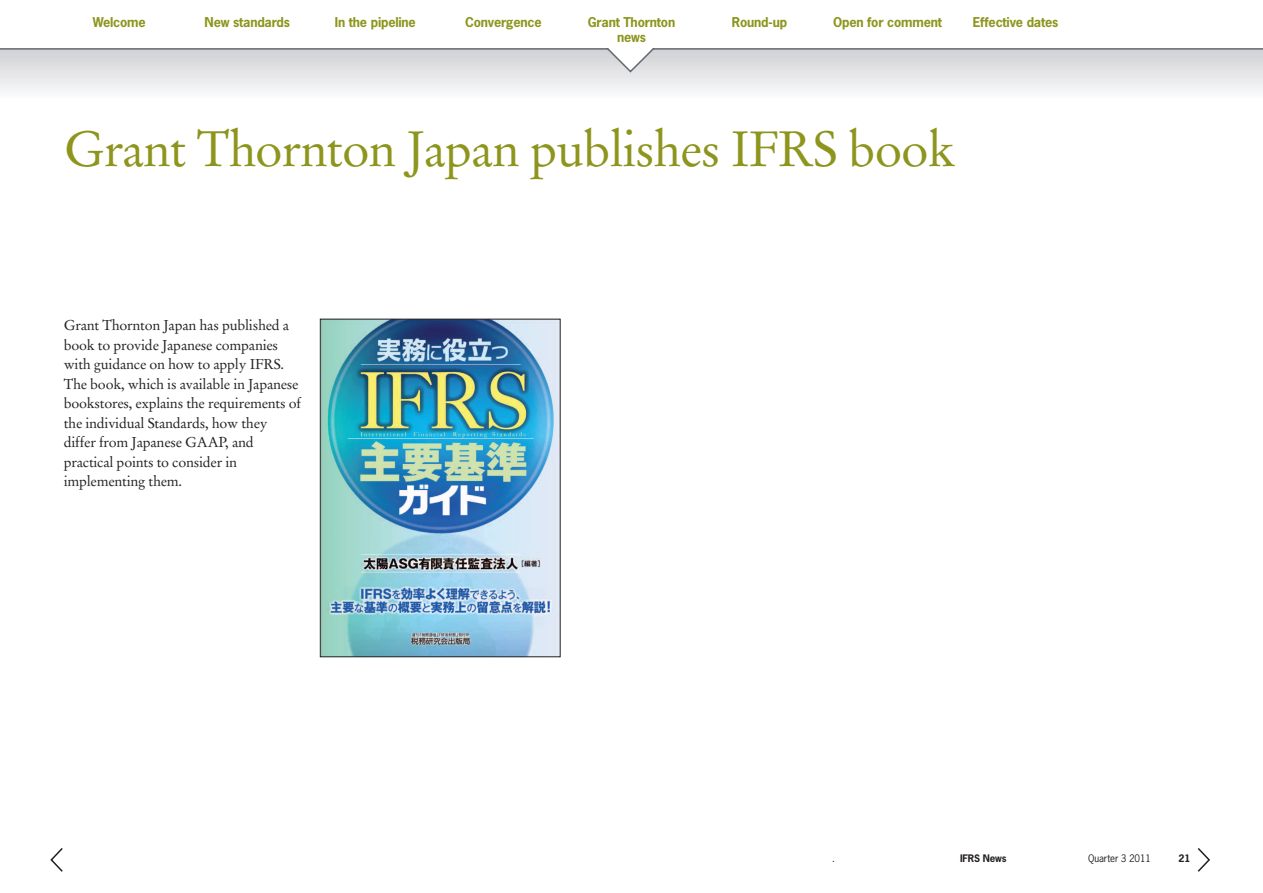
<style>
.page{position:relative;width:1263px;height:893px;background:#fff}
.page>*{position:absolute;margin:0;border:0;box-sizing:border-box;transform-origin:0 0}
.t1{font:49.5px "Stempel Garamond";letter-spacing:-.02em;color:#8d951d}
.t2{font:14.25px/19.5px "Stempel Garamond";letter-spacing:-.015em;color:#231f20}
.t3{font:700 12.75px/15px "News Gothic";letter-spacing:-.015em;color:#8d951d;text-align:center}
.t4{font:9.75px "News Gothic";letter-spacing:-.015em;color:#231f20}
.t5{font:700 9.75px "News Gothic";letter-spacing:-.015em;color:#231f20}
</style>
<div class="page">
<svg style="left:1197px;top:848px;width:13px;height:24px"></svg>
<svg style="left:50px;top:848px;width:13px;height:24px"></svg>
<div style="left:0;top:49px;width:1263px;height:49px;background:linear-gradient(to bottom,#d0d0d4,#fbfbfc)"></div>
<hr style="left:0;top:48px;width:1263px;height:2px;background:#696b73">
<svg style="left:604px;top:48px;width:53px;height:25px"></svg>
<img style="left:322px;top:321px;width:236px;height:334px">
<div style="left:320px;top:319px;width:240px;height:338px;border:1px solid #231f20"></div>
<p class="t3" style="left:93px;top:15px;width:54px">Welcome</p>
<p class="t3" style="left:205px;top:15px;width:87px">New standards</p>
<p class="t3" style="left:335px;top:15px;width:82px">In the pipeline</p>
<p class="t3" style="left:465px;top:15px;width:78px">Convergence</p>
<p class="t3" style="left:588px;top:15px;width:89px">Grant Thornton news</p>
<p class="t3" style="left:732px;top:15px;width:57px">Round-up</p>
<p class="t3" style="left:833px;top:15px;width:110px">Open for comment</p>
<p class="t3" style="left:973px;top:15px;width:87px">Effective dates</p>
<h1 class="t1" style="left:64px;top:128px;width:893px">Grant Thornton Japan publishes IFRS book</h1>
<p class="t2" style="left:64px;top:317px;width:239px">Grant Thornton Japan has published a book to provide Japanese companies with guidance on how to apply IFRS.<br>The book, which is available in Japanese bookstores, explains the requirements of the individual Standards, how they differ from Japanese GAAP, and practical points to consider in implementing them.</p>
<p class="t4" style="left:832px;top:853px;width:4px">.</p>
<p class="t5" style="left:960px;top:853px;width:48px">IFRS News</p>
<p class="t4" style="left:1088px;top:853px;width:64px">Quarter 3 2011</p>
<p class="t5" style="left:1179px;top:853px;width:13px">21</p>
</div>
